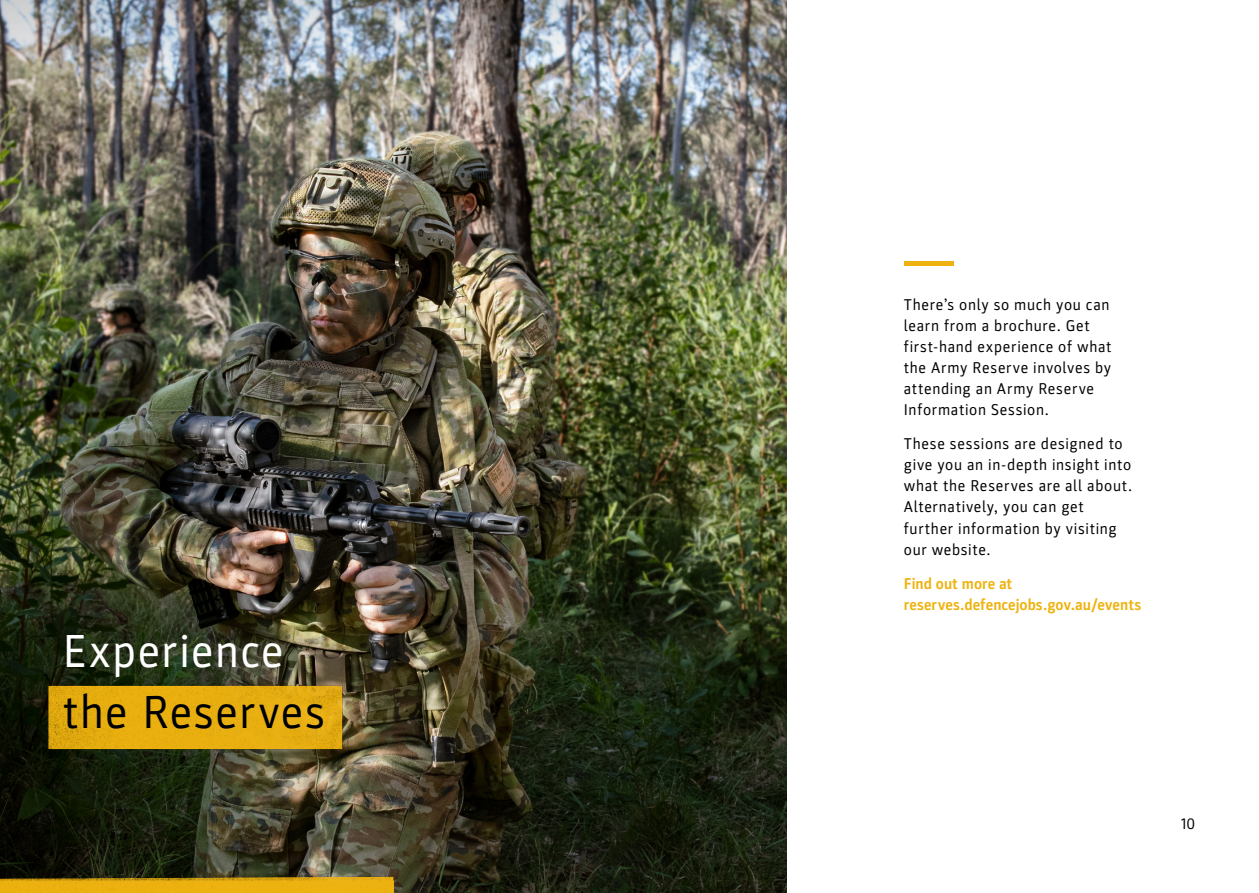
<style>
.page{position:relative;width:1259px;height:893px;background:#fff}
.page>*{position:absolute;margin:0;border:0;box-sizing:border-box;transform-origin:0 0}
.t1{font:46.5px "Parka";letter-spacing:.035em;color:#000}
.t2{font:46.5px "Parka";letter-spacing:.035em;color:#fff}
.t3{font:15.75px/21px "Parka";letter-spacing:.045em;color:#000}
.t4{font:700 15.75px/21px "Parka";color:#eeb310}
.t5{font:15.6px "Parka";color:#000}
</style>
<div class="page">
<img style="left:0;top:0;width:787px;height:893px">
<div style="left:904px;top:261px;width:50px;height:5px;background:#eeb310"></div>
<img style="left:27px;top:665px;width:343px;height:99px">
<img style="left:0;top:873px;width:400px;height:20px">
<h1 class="t2" style="left:63px;top:625px;width:222px">Experience</h1>
<h1 class="t1" style="left:63px;top:686px;width:264px">the Reserves</h1>
<p class="t3" style="left:904px;top:294px;width:209px">There’s only so much you can learn from a brochure. Get first-hand experience of what the Army Reserve involves by attending an Army Reserve<br>Information Session.</p>
<p class="t3" style="left:904px;top:433px;width:230px">These sessions are designed to give you an in-depth insight into what the Reserves are all about.<br>Alternatively, you can get further information by visiting our website.</p>
<p class="t4" style="left:904px;top:573px;width:239px">Find out more at reserves.defencejobs.gov.au/events</p>
<p class="t5" style="left:1181px;top:815px;width:16px">10</p>
</div>
